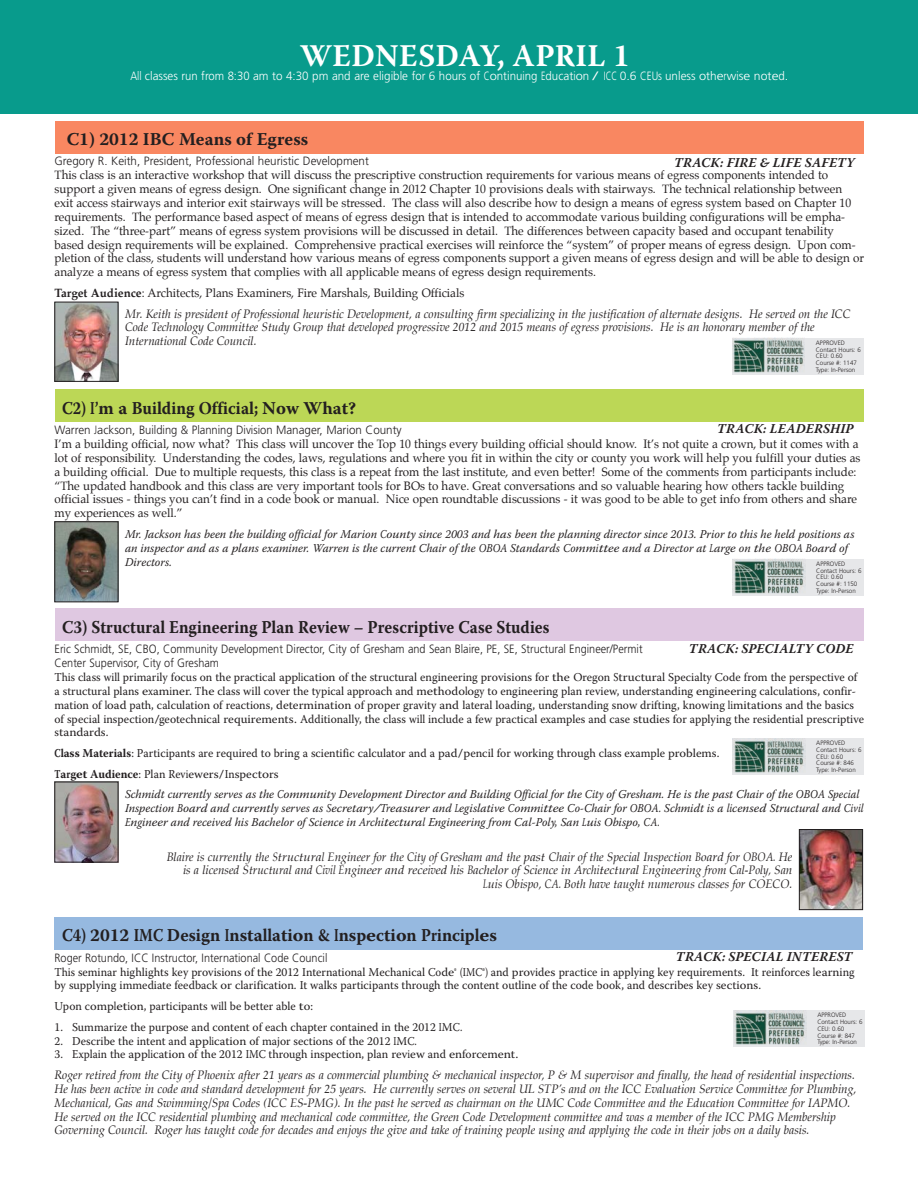
<style>
.page{position:relative;width:918px;height:1188px;background:#fff}
.page>*{position:absolute;margin:0;border:0;box-sizing:border-box;transform-origin:0 0}
.t1{font:700 31.5px "Warnock Pro";letter-spacing:.015em;color:#fff}
.t2{font:700 18px "Warnock Pro";color:#231f20;scale:.86 1}
.t3{font:700 18px "Warnock Pro";color:#231f20;scale:.9 1}
.t4{font:700 18px "Warnock Pro";color:#231f20}
.t5{font:italic 700 13.5px "Warnock Pro";letter-spacing:.025em;color:#231f20}
.t6{font:12px/13.8px "Palatino";color:#231f20}
.t7{font:italic 12px/13.8px "Palatino";color:#231f20}
.t8{font:12px/13.8px "Warnock Pro";color:#231f20;scale:.92 1}
.t9{font:italic 12px/13.8px "Warnock Pro";color:#231f20}
.t10{font:italic 12px/13.8px "Palatino";color:#231f20;text-align:right;scale:.95 1}
.t11{font:12px "Warnock Pro";color:#231f20}
.t12{font:300 12px/13.8px "Frutiger";color:#231f20;scale:.91 1}
.t13{font:12px "Warnock Pro";color:#231f20;scale:.96 1}
.t14{font:300 12px "Frutiger";color:#231f20}
.t15{font:300 12px "Frutiger";color:#fff;scale:.85 1}
.t16{font:300 6.3px/6.8px "Frutiger";color:#231f20}
.s1{font-weight:700;font-style:normal}
.s2{font-style:normal}
.s3{font-weight:700}
</style>
<div class="page">
<div style="left:55px;top:121px;width:809px;height:33px;background:#f98761"></div>
<div style="left:55px;top:389px;width:809px;height:32px;background:#bcd756"></div>
<div style="left:55px;top:608px;width:809px;height:32px;background:#dfc8e1"></div>
<div style="left:54px;top:917px;width:809px;height:33px;background:#96b9e0"></div>
<div style="left:0;top:0;width:918px;height:113px;background:#089b8c"></div>
<img style="left:57px;top:304px;width:59px;height:76px">
<img style="left:57px;top:523px;width:59px;height:77px">
<div style="left:55px;top:521px;width:63px;height:81px;border:1px solid #231f20"></div>
<img style="left:57px;top:784px;width:59px;height:76px">
<img style="left:801px;top:831px;width:60px;height:77px">
<div style="left:799px;top:829px;width:64px;height:81px;border:1px solid #231f20"></div>
<div style="left:732px;top:338px;width:132px;height:37px;background:#e6e7e9"></div>
<img style="left:733px;top:338px;width:72px;height:35px">
<div style="left:732px;top:559px;width:132px;height:37px;background:#e6e7e9"></div>
<img style="left:733px;top:559px;width:72px;height:35px">
<div style="left:732px;top:738px;width:132px;height:37px;background:#e6e7e9"></div>
<img style="left:733px;top:738px;width:72px;height:35px">
<div style="left:733px;top:1010px;width:132px;height:37px;background:#e6e7e9"></div>
<img style="left:734px;top:1010px;width:72px;height:35px">
<h1 class="t1" style="left:300px;top:37px;width:331px">Wednesday, april 1</h1>
<p class="t15" style="left:131px;top:69px;width:776px">All classes run from 8:30 am to 4:30 pm and are eligible for 6 hours of Continuing Education / ICC 0.6 CEUs unless otherwise noted.</p>
<h2 class="t4" style="left:67px;top:128px;width:243px">C1) 2012 IBC Means of Egress</h2>
<p class="t14" style="left:55px;top:154px;width:316px">Gregory R. Keith, President, Professional heuristic Development</p>
<p class="t6" style="left:55px;top:169px;width:811px">This class is an interactive workshop that will discuss the prescriptive construction requirements for various means of egress components intended to support a given means of egress design. One significant change in 2012 Chapter 10 provisions deals with stairways. The technical relationship between<br>exit access stairways and interior exit stairways will be stressed. The class will also describe how to design a means of egress system based on Chapter 10 requirements. The performance based aspect of means of egress design that is intended to accommodate various building configurations will be empha&shy;sized. The “three-part” means of egress system provisions will be discussed in detail. The differences between capacity based and occupant tenability based design requirements will be explained. Comprehensive practical exercises will reinforce the “system” of proper means of egress design. Upon com&shy;pletion of the class, students will understand how various means of egress components support a given means of egress design and will be able to design or analyze a means of egress system that complies with all applicable means of egress design requirements.</p>
<p class="t7" style="left:125px;top:284px;width:727px;line-height:20.7px;text-indent:-71px"><span class="s1">Target Audience</span><span class="s2">: Architects, Plans Examiners, Fire Marshals, Building Officials<br></span>Mr. Keith is president of Professional heuristic Development, a consulting firm specializing in the justification of alternate designs. He served on the ICC</p>
<p class="t7" style="left:125px;top:322px;width:691px">Code Technology Committee Study Group that developed progressive 2012 and 2015 means of egress provisions. He is an honorary member of the<br>International Code Council.</p>
<p class="t5" style="left:674px;top:155px;width:182px">TRACK: FIRE &amp; LIFE SAFETY</p>
<p class="t16" style="left:816px;top:339px;width:47px">APPROVED<br>Contact Hours: 6<br>CEU: 0.60<br>Course #: 1147<br>Type: In-Person</p>
<h2 class="t2" style="left:62px;top:397px;width:344px">C2) I’m a Building Official; Now What?</h2>
<p class="t14" style="left:55px;top:423px;width:349px">Warren Jackson, Building &amp; Planning Division Manager, Marion County</p>
<p class="t6" style="left:55px;top:438px;width:807px">I’m a building official, now what? This class will uncover the Top 10 things every building official should know. It’s not quite a crown, but it comes with a lot of responsibility. Understanding the codes, laws, regulations and where you fit in within the city or county you work will help you fulfill your duties as a building official. Due to multiple requests, this class is a repeat from the last institute, and even better! Some of the comments from participants include: “The updated handbook and this class are very important tools for BOs to have. Great conversations and so valuable hearing how others tackle building official issues - things you can’t find in a code book or manual. Nice open roundtable discussions - it was good to be able to get info from others and share my experiences as well.”</p>
<p class="t9" style="left:125px;top:527px;width:731px">Mr. Jackson has been the building official for Marion County since 2003 and has been the planning director since 2013. Prior to this he held positions as an inspector and as a plans examiner. Warren is the current Chair of the OBOA Standards Committee and a Director at Large on the OBOA Board of<br>Directors.</p>
<p class="t5" style="left:717px;top:420px;width:138px">TRACK: LEADERSHIP</p>
<p class="t16" style="left:816px;top:560px;width:47px">APPROVED<br>Contact Hours: 6<br>CEU: 0.60<br>Course #: 1150<br>Type: In-Person</p>
<h2 class="t3" style="left:62px;top:616px;width:543px">C3) Structural Engineering Plan Review – Prescriptive Case Studies</h2>
<p class="t12" style="left:55px;top:642px;width:648px">Eric Schmidt, SE, CBO, Community Development Director, City of Gresham and Sean Blaire, PE, SE, Structural Engineer/Permit<br>Center Supervisor, City of Gresham</p>
<p class="t8" style="left:55px;top:670px;width:881px">This class will primarily focus on the practical application of the structural engineering provisions for the Oregon Structural Specialty Code from the perspective of a structural plans examiner. The class will cover the typical approach and methodology to engineering plan review, understanding engineering calculations, confir&shy;mation of load path, calculation of reactions, determination of proper gravity and lateral loading, understanding snow drifting, knowing limitations and the basics of special inspection/geotechnical requirements. Additionally, the class will include a few practical examples and case studies for applying the residential prescriptive standards.</p>
<p class="t13" style="left:55px;top:746px;width:694px"><span class="s3">Class Materials</span>: Participants are required to bring a scientific calculator and a pad/pencil for working through class example problems.</p>
<p class="t13" style="left:55px;top:766px;width:235px"><span class="s3">Target Audience</span>: Plan Reviewers/Inspectors</p>
<p class="t9" style="left:125px;top:787px;width:736px">Schmidt currently serves as the Community Development Director and Building Official for the City of Gresham. He is the past Chair of the OBOA Special</p>
<p class="t9" style="left:125px;top:801px;width:740px">Inspection Board and currently serves as Secretary/Treasurer and Legislative Committee Co-Chair for OBOA. Schmidt is a licensed Structural and Civil<br>Engineer and received his Bachelor of Science in Architectural Engineering from Cal-Poly, San Luis Obispo, CA.</p>
<p class="t10" style="left:167px;top:851px;width:660px">Blaire is currently the Structural Engineer for the City of Gresham and the past Chair of the Special Inspection Board for OBOA. He is a licensed Structural and Civil Engineer and received his Bachelor of Science in Architectural Engineering from Cal-Poly, San<br>Luis Obispo, CA. Both have taught numerous classes for COECO.</p>
<h2 class="t2" style="left:62px;top:924px;width:507px">C4) 2012 IMC Design Installation &amp; Inspection Principles</h2>
<p class="t12" style="left:55px;top:951px;width:301px">Roger Rotundo, ICC Instructor, International Code Council</p>
<p class="t8" style="left:55px;top:964px;width:871px">This seminar highlights key provisions of the 2012 International Mechanical Code® (IMC®) and provides practice in applying key requirements. It reinforces learning by supplying immediate feedback or clarification. It walks participants through the content outline of the code book, and describes key sections.</p>
<p class="t11" style="left:55px;top:999px;width:260px">Upon completion, participants will be better able to:</p>
<p class="t11" style="left:55px;top:1019px;width:409px">1. Summarize the purpose and content of each chapter contained in the 2012 IMC.</p>
<p class="t11" style="left:55px;top:1033px;width:364px">2. Describe the intent and application of major sections of the 2012 IMC.</p>
<p class="t11" style="left:55px;top:1047px;width:465px">3. Explain the application of the 2012 IMC through inspection, plan review and enforcement.</p>
<p class="t7" style="left:55px;top:1069px;width:803px">Roger retired from the City of Phoenix after 21 years as a commercial plumbing &amp; mechanical inspector, P &amp; M supervisor and finally, the head of residential inspections.<br>He has been active in code and standard development for 25 years. He currently serves on several UL STP’s and on the ICC Evaluation Service Committee for Plumbing, Mechanical, Gas and Swimming/Spa Codes (ICC ES-PMG). In the past he served as chairman on the UMC Code Committee and the Education Committee for IAPMO.<br>He served on the ICC residential plumbing and mechanical code committee, the Green Code Development committee and was a member of the ICC PMG Membership Governing Council. Roger has taught code for decades and enjoys the give and take of training people using and applying the code in their jobs on a daily basis.</p>
<p class="t5" style="left:689px;top:641px;width:166px">TRACK: SPECIALT Y CODE</p>
<p class="t16" style="left:816px;top:740px;width:47px">APPROVED<br>Contact Hours: 6<br>CEU: 0.60<br>Course #: 846<br>Type: In-Person</p>
<p class="t5" style="left:676px;top:949px;width:178px">TRACK: SPECIAL INTEREST</p>
<p class="t16" style="left:817px;top:1012px;width:47px">APPROVED<br>Contact Hours: 6<br>CEU: 0.60<br>Course #: 847<br>Type: In-Person</p>
</div>
